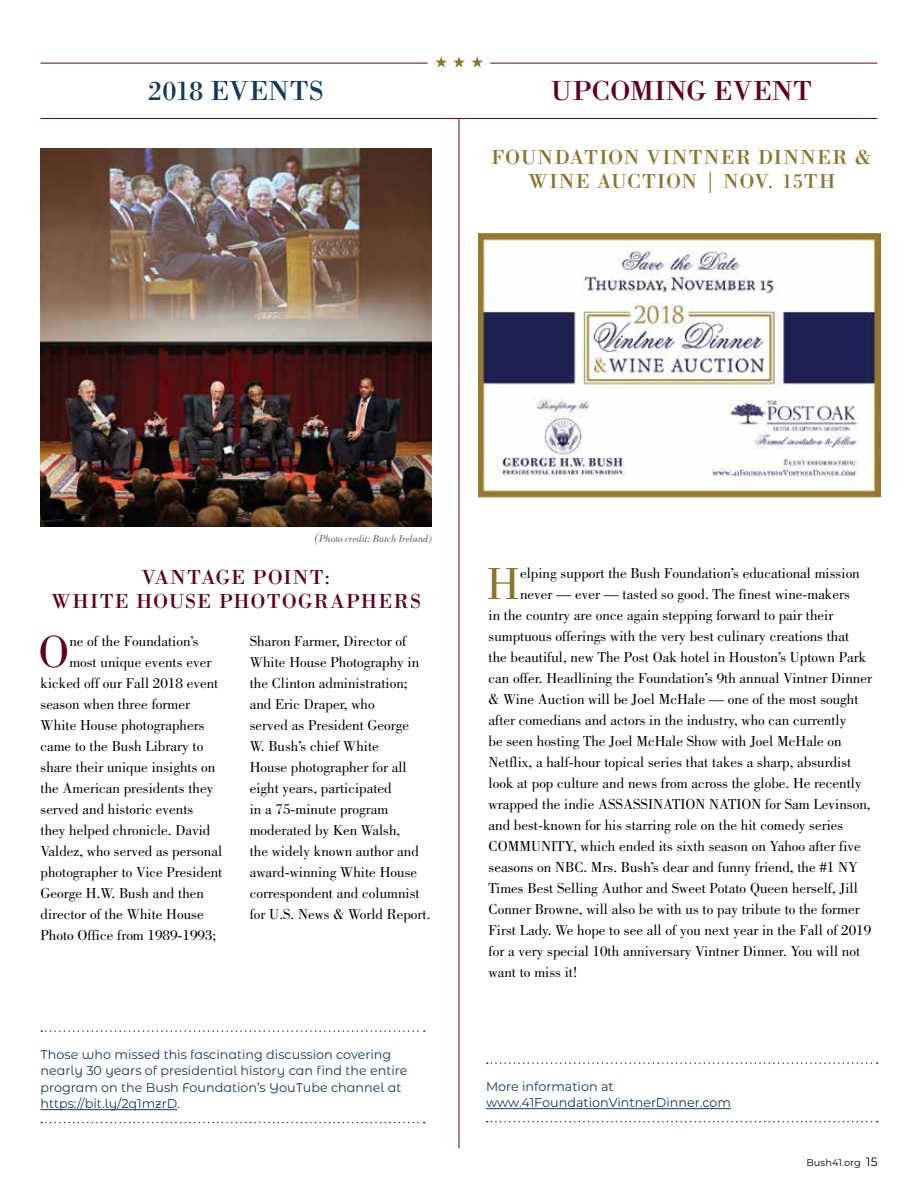
<style>
.page{position:relative;width:918px;height:1188px;background:#fff}
.page>*{position:absolute;margin:0;border:0;box-sizing:border-box;transform-origin:0 0}
.t1{font:46.5px "Bodoni";color:#5d0025}
.t2{font:46.5px "Bodoni";color:#8b752e}
.t3{font:28.5px "Bodoni";letter-spacing:.01em;color:#5d0025}
.t4{font:28.5px "Bodoni";letter-spacing:.005em;color:#133b5c}
.t5{font:21px/24px "Bodoni";letter-spacing:.05em;color:#8b752e;text-align:center}
.t6{font:21px/24px "Bodoni";letter-spacing:.05em;color:#5d0025;text-align:center}
.t7{font:15px/21px "Bodoni";color:#000}
.t8{font:12.75px/16.5px "Montserrat Alternates";color:#133b5c}
.t9{font:12.75px/16.5px "Montserrat";color:#133b5c}
.t10{font:italic 10.5px "Bodoni";color:#58595b}
.t11{font:9.75px "Montserrat";letter-spacing:.01em;color:#000}
.s1{font-size:13.5px}
.s2{font-size:12px}
</style>
<div class="page">
<img style="left:40px;top:148px;width:392px;height:378px">
<img style="left:479px;top:234px;width:401px;height:264px">
<hr style="left:40px;top:118px;width:838px;height:1px;background:#5d0025">
<hr style="left:40px;top:63px;width:388px;height:1px;background:#5d0025">
<svg style="left:453px;top:56px;width:12px;height:12px"></svg>
<svg style="left:471px;top:56px;width:12px;height:12px"></svg>
<svg style="left:435px;top:56px;width:12px;height:12px"></svg>
<hr style="left:490px;top:63px;width:388px;height:1px;background:#5d0025">
<svg style="left:487px;top:1062px;width:391px;height:2px"></svg>
<svg style="left:487px;top:1121px;width:391px;height:1px"></svg>
<hr style="left:486px;top:1108px;width:245px;height:1px;background:#133b5c">
<svg style="left:41px;top:1030px;width:384px;height:2px"></svg>
<svg style="left:41px;top:1122px;width:384px;height:1px"></svg>
<hr style="left:40px;top:1109px;width:137px;height:1px;background:#133b5c">
<hr style="left:459px;top:119px;width:1px;height:1029px;background:#5d0025">
<h2 class="t4" style="left:148px;top:73px;width:178px">2018 EVENTS</h2>
<h2 class="t3" style="left:551px;top:73px;width:262px">UPCOMING EVENT</h2>
<h3 class="t5" style="left:491px;top:145px;width:382px">FOUNDATION VINTNER DINNER &amp;<br>WINE AUCTION | NOV. 15TH</h3>
<p class="t10" style="left:315px;top:533px;width:119px"><span class="s1">(</span>Photo credit: Butch Ireland)</p>
<h3 class="t6" style="left:51px;top:565px;width:372px">VANTAGE POINT:<br>WHITE HOUSE PHOTOGRAPHERS</h3>
<h1 class="t1" style="left:38px;top:626px;width:32px">O</h1>
<p class="t7" style="left:69px;top:630px;width:131px">ne of the Foundation’s</p>
<p class="t7" style="left:69px;top:651px;width:144px">most unique events ever</p>
<p class="t7" style="left:41px;top:672px;width:179px">kicked off our Fall 2018 event</p>
<p class="t7" style="left:41px;top:693px;width:151px">season when three former</p>
<p class="t7" style="left:41px;top:714px;width:166px">White House photographers</p>
<p class="t7" style="left:41px;top:735px;width:164px">came to the Bush Library to</p>
<p class="t7" style="left:41px;top:756px;width:176px">share their unique insights on</p>
<p class="t7" style="left:41px;top:777px;width:174px">the American presidents they</p>
<p class="t7" style="left:41px;top:798px;width:154px">served and historic events</p>
<p class="t7" style="left:41px;top:819px;width:171px">they helped chronicle. David</p>
<p class="t7" style="left:41px;top:840px;width:183px">Valdez, who served as personal</p>
<p class="t7" style="left:41px;top:861px;width:183px">photographer to Vice President</p>
<p class="t7" style="left:41px;top:882px;width:165px">George H.W. Bush and then</p>
<p class="t7" style="left:41px;top:903px;width:165px">director of the White House</p>
<p class="t7" style="left:41px;top:924px;width:177px">Photo Office from 1989-1993;</p>
<p class="t7" style="left:250px;top:630px;width:182px">Sharon Farmer, Director of<br>White House Photography in the Clinton administration; and Eric Draper, who<br>served as President George<br>W. Bush’s chief White<br>House photographer for all eight years, participated<br>in a 75-minute program moderated by Ken Walsh,<br>the widely known author and award-winning White House correspondent and columnist for U.S. News &amp; World Report.</p>
<p class="t8" style="left:40px;top:1046px;width:369px">Those who missed this fascinating discussion covering nearly 30 years of presidential history can find the entire program on the Bush Foundation’s YouTube channel at https://bit.ly/2q1mzrD.</p>
<h1 class="t2" style="left:487px;top:558px;width:35px">H</h1>
<p class="t7" style="left:520px;top:563px;width:341px">elping support the Bush Foundation’s educational mission</p>
<p class="t7" style="left:520px;top:584px;width:331px">never — ever — tasted so good. The finest wine-makers</p>
<p class="t7" style="left:489px;top:605px;width:346px">in the country are once again stepping forward to pair their</p>
<p class="t7" style="left:489px;top:626px;width:362px">sumptuous offerings with the very best culinary creations that</p>
<p class="t7" style="left:489px;top:647px;width:379px">the beautiful, new The Post Oak hotel in Houston’s Uptown Park</p>
<p class="t7" style="left:489px;top:668px;width:385px">can offer. Headlining the Foundation’s 9th annual Vintner Dinner</p>
<p class="t7" style="left:489px;top:689px;width:372px">&amp; Wine Auction will be Joel McHale — one of the most sought</p>
<p class="t7" style="left:489px;top:710px;width:359px">after comedians and actors in the industry, who can currently</p>
<p class="t7" style="left:489px;top:731px;width:355px">be seen hosting The Joel McHale Show with Joel McHale on</p>
<p class="t7" style="left:489px;top:752px;width:364px">Netflix, a half-hour topical series that takes a sharp, absurdist</p>
<p class="t7" style="left:489px;top:773px;width:375px">look at pop culture and news from across the globe. He recently</p>
<p class="t7" style="left:489px;top:794px;width:384px">wrapped the indie ASSASSINATION NATION for Sam Levinson,</p>
<p class="t7" style="left:489px;top:815px;width:356px">and best-known for his starring role on the hit comedy series</p>
<p class="t7" style="left:489px;top:836px;width:374px">COMMUNITY, which ended its sixth season on Yahoo after five</p>
<p class="t7" style="left:489px;top:857px;width:371px">seasons on NBC. Mrs. Bush’s dear and funny friend, the #1 NY</p>
<p class="t7" style="left:489px;top:878px;width:371px">Times Best Selling Author and Sweet Potato Queen herself, Jill</p>
<p class="t7" style="left:489px;top:899px;width:373px">Conner Browne, will also be with us to pay tribute to the former</p>
<p class="t7" style="left:489px;top:920px;width:384px">First Lady. We hope to see all of you next year in the Fall of 2019</p>
<p class="t7" style="left:489px;top:941px;width:373px">for a very special 10th anniversary Vintner Dinner. You will not</p>
<p class="t7" style="left:489px;top:962px;width:90px">want to miss it!</p>
<p class="t9" style="left:486px;top:1078px;width:247px">More information at www.41FoundationVintnerDinner.com</p>
<p class="t11" style="left:806px;top:1156px;width:73px">Bush41.org <span class="s2">15</span></p>
</div>
